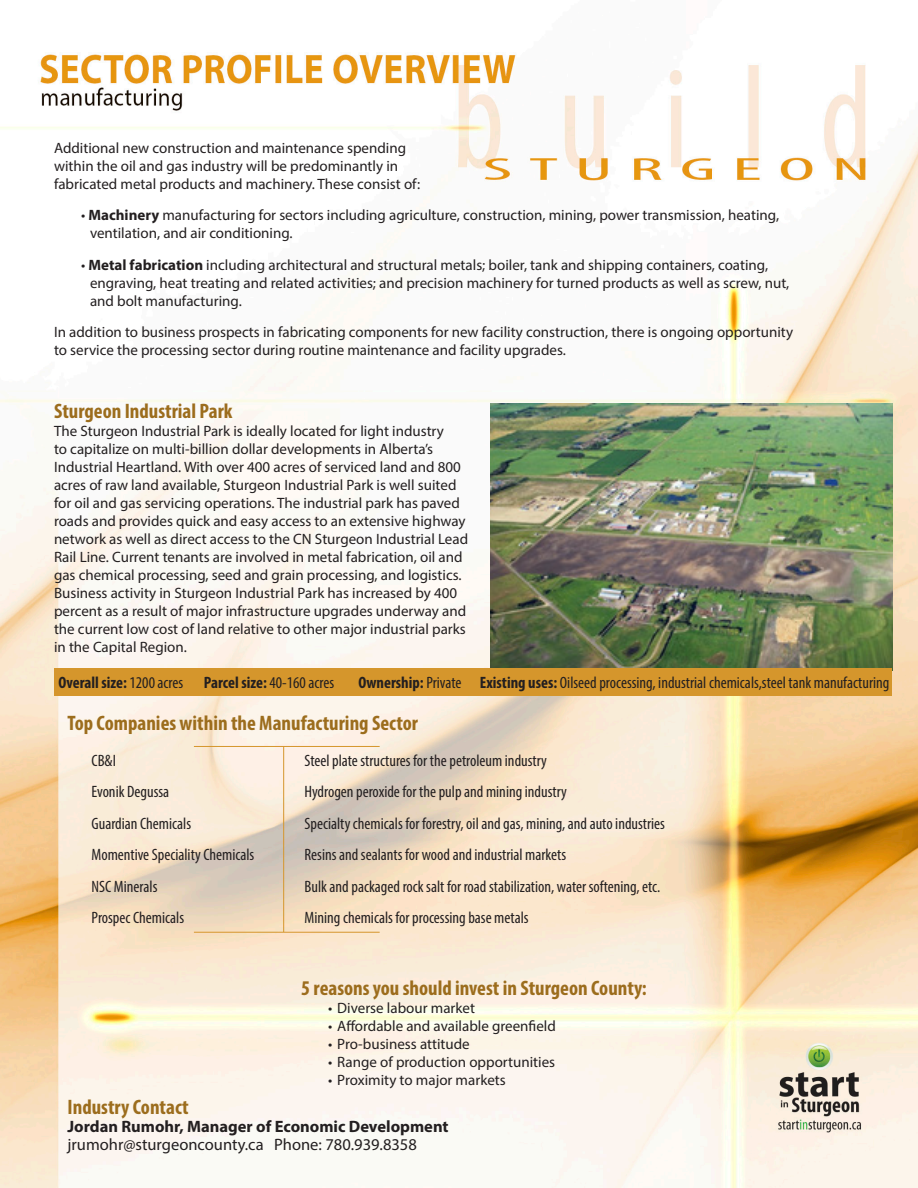
<style>
.page{position:relative;width:918px;height:1188px;background:#fff}
.page>*{position:absolute;margin:0;border:0;box-sizing:border-box;transform-origin:0 0}
.t1{font:700 condensed 21px "Myriad Pro";color:#9c6d1d}
.t2{font:condensed 16.5px "Myriad Pro";color:#231f20}
.t3{font:700 condensed 16.5px "Myriad Pro";color:#231f20}
.t4{font:16.5px "Myriad Pro";color:#231f20}
.t5{font:700 16.5px "Myriad Pro";color:#231f20}
.t6{font:15px/18px "Myriad Pro";color:#231f20}
.s1{font-weight:700}
.s2{font-weight:400}
</style>
<div class="page">
<img style="left:0;top:52px;width:918px;height:1136px">
<img style="left:491px;top:404px;width:402px;height:267px">
<div style="left:55px;top:668px;width:837px;height:28px;background:#d5962c"></div>
<hr style="left:283px;top:746px;width:1px;height:186px;background:#d5962c">
<hr style="left:194px;top:746px;width:186px;height:1px;background:#d5962c">
<hr style="left:194px;top:932px;width:186px;height:1px;background:#d5962c">
<p class="t6" style="left:54px;top:138px;width:368px">Additional new construction and maintenance spending within the oil and gas industry will be predominantly in fabricated metal products and machinery. These consist of:</p>
<p class="t6" style="left:90px;top:206px;width:691px;text-indent:-9px">• <span class="s1">Machinery</span> manufacturing for sectors including agriculture, construction, mining, power transmission, heating, ventilation, and air conditioning.</p>
<p class="t6" style="left:90px;top:255px;width:701px;text-indent:-9px">• <span class="s1">Metal fabrication</span> including architectural and structural metals; boiler, tank and shipping containers, coating, engraving, heat treating and related activities; and precision machinery for turned products as well as screw, nut, and bolt manufacturing.</p>
<p class="t6" style="left:54px;top:323px;width:741px">In addition to business prospects in fabricating components for new facility construction, there is ongoing opportunity to service the processing sector during routine maintenance and facility upgrades.</p>
<h1 class="t1" style="left:54px;top:398px;width:180px">Sturgeon Industrial Park</h1>
<p class="t6" style="left:54px;top:422px;width:416px">The Sturgeon Industrial Park is ideally located for light industry<br>to capitalize on multi-billion dollar developments in Alberta’s Industrial Heartland. With over 400 acres of serviced land and 800 acres of raw land available, Sturgeon Industrial Park is well suited for oil and gas servicing operations. The industrial park has paved roads and provides quick and easy access to an extensive highway network as well as direct access to the CN Sturgeon Industrial Lead Rail Line. Current tenants are involved in metal fabrication, oil and gas chemical processing, seed and grain processing, and logistics.<br>Business activity in Sturgeon Industrial Park has increased by 400 percent as a result of major infrastructure upgrades underway and the current low cost of land relative to other major industrial parks in the Capital Region.</p>
<p class="t3" style="left:58px;top:672px;width:126px">Overall size: <span class="s2">1200 acres</span></p>
<p class="t3" style="left:204px;top:672px;width:132px">Parcel size: <span class="s2">40-160 acres</span></p>
<p class="t2" style="left:358px;top:673px;width:533px"><span class="s1">Ownership:</span> Private <span class="s1">Existing uses:</span> Oilseed processing, industrial chemicals,steel tank manufacturing</p>
<h1 class="t1" style="left:68px;top:710px;width:352px">Top Companies within the Manufacturing Sector</h1>
<p class="t2" style="left:92px;top:750px;width:26px">CB&amp;I</p>
<p class="t2" style="left:305px;top:750px;width:244px">Steel plate structures for the petroleum industry</p>
<p class="t2" style="left:92px;top:782px;width:79px">Evonik Degussa</p>
<p class="t2" style="left:305px;top:782px;width:264px">Hydrogen peroxide for the pulp and mining industry</p>
<p class="t2" style="left:92px;top:813px;width:101px">Guardian Chemicals</p>
<p class="t2" style="left:305px;top:813px;width:362px">Specialty chemicals for forestry, oil and gas, mining, and auto industries</p>
<p class="t2" style="left:92px;top:845px;width:164px">Momentive Speciality Chemicals</p>
<p class="t2" style="left:305px;top:845px;width:263px">Resins and sealants for wood and industrial markets</p>
<p class="t2" style="left:92px;top:876px;width:67px">NSC Minerals</p>
<p class="t2" style="left:305px;top:876px;width:357px">Bulk and packaged rock salt for road stabilization, water softening, etc.</p>
<p class="t2" style="left:92px;top:908px;width:94px">Prospec Chemicals</p>
<p class="t2" style="left:305px;top:908px;width:226px">Mining chemicals for processing base metals</p>
<h1 class="t1" style="left:301px;top:975px;width:347px">5 reasons you should invest in Sturgeon County:</h1>
<p class="t6" style="left:328px;top:999px;width:148px">• Diverse labour market</p>
<p class="t6" style="left:328px;top:1017px;width:229px">• Affordable and available greenfield</p>
<p class="t6" style="left:328px;top:1035px;width:143px">• Pro-business attitude</p>
<p class="t6" style="left:328px;top:1053px;width:228px">• Range of production opportunities</p>
<p class="t6" style="left:328px;top:1071px;width:179px">• Proximity to major markets</p>
<h1 class="t1" style="left:68px;top:1094px;width:123px">Industry Contact</h1>
<p class="t5" style="left:68px;top:1116px;width:383px">Jordan Rumohr, Manager of Economic Development</p>
<p class="t4" style="left:68px;top:1134px;width:351px">jrumohr@sturgeoncounty.ca Phone: 780.939.8358</p>
</div>
